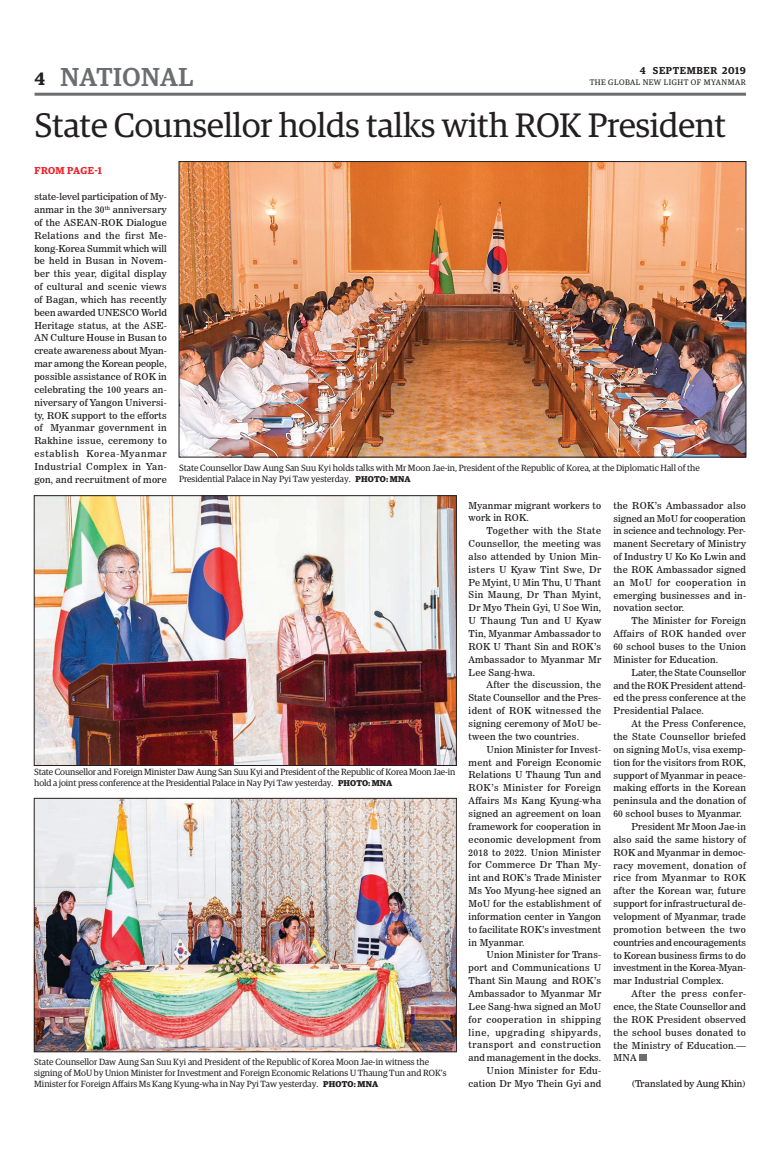
<style>
.page{position:relative;width:773px;height:1152px;background:#fff}
.page>*{position:absolute;margin:0;border:0;box-sizing:border-box;transform-origin:0 0}
.t1{font:34px "Guardian Egyp";color:#231f20}
.t2{font:500 26px "Guardian Egyp";letter-spacing:.02em;color:#6c6d70}
.t3{font:600 18px "Guardian Egyp";color:#231f20}
.t4{font:600 10px "Guardian Egyp";letter-spacing:.06em;color:#231f20}
.t5{font:600 10px "Guardian Egyp";letter-spacing:.03em;color:#ee1d23}
.t6{font:9.5px/12.9px "News 706 BT Roman C";letter-spacing:.02em;color:#231f20;text-align:justify}
.t7{font:9.5px "News 706 BT Roman C";letter-spacing:-.005em;color:#231f20}
.t8{font:9.5px "News 706 BT Roman C";color:#231f20}
.t9{font:9.5px "News 706 BT Roman C";letter-spacing:.045em;color:#231f20}
.t10{font:9.5px "News 706 BT Roman C";letter-spacing:.04em;color:#231f20}
.t11{font:9.5px "News 706 BT Roman C";letter-spacing:.055em;color:#231f20}
.t12{font:9px/10.8px "Guardian Egyp";color:#231f20}
.t13{font:8px "Guardian Egyp";letter-spacing:.06em;color:#231f20}
.s1{font-weight:700;font-size:8.5px}
</style>
<div class="page">
<hr style="left:35px;top:93px;width:711px;height:3px;background:#6c6d70">
<img style="left:181px;top:163px;width:563px;height:292px">
<div style="left:179px;top:161px;width:567px;height:296px;border:1px solid #231f20"></div>
<img style="left:36px;top:800px;width:418px;height:250px">
<div style="left:34px;top:798px;width:422px;height:254px;border:1px solid #231f20"></div>
<img style="left:36px;top:498px;width:418px;height:266px">
<div style="left:34px;top:496px;width:422px;height:270px;border:1px solid #231f20"></div>
<div style="left:639px;top:1055px;width:7px;height:6px;background:#6c6d70"></div>
<p class="t4" style="left:639px;top:63px;width:107px">4 SEPTEMBER 2019</p>
<h2 class="t2" style="left:61px;top:59px;width:134px">NATIONAL</h2>
<p class="t13" style="left:589px;top:77px;width:158px">THE GLOBAL NEW LIGHT OF MYANMAR</p>
<h1 class="t1" style="left:35px;top:102px;width:693px">State Counsellor holds talks with ROK President</h1>
<p class="t5" style="left:34px;top:164px;width:69px">FROM PAGE-1</p>
<p class="t6" style="left:34px;top:190px;width:134px">state-level participation of My&shy;anmar in the 30<sup>th</sup> anniversary of the ASEAN-ROK Dialogue Relations and the first Me&shy;kong-Korea Summit which will be held in Busan in Novem&shy;ber this year, digital display of cultural and scenic views of Bagan, which has recently been awarded UNESCO World Heritage status, at the ASE-AN Culture House in Busan to create awareness about Myan&shy;mar among the Korean people, possible assistance of ROK in celebrating the 100 years an&shy;niversary of Yangon Universi&shy;ty, ROK support to the efforts of Myanmar government in Rakhine issue, ceremony to establish Korea-Myanmar Industrial Complex in Yan&shy;gon, and recruitment of more</p>
<p class="t6" style="left:468px;top:499px;width:134px">Myanmar migrant workers to work in ROK.</p>
<p class="t6" style="left:468px;top:524px;width:134px;text-indent:18px">Together with the State Counsellor, the meeting was also attended by Union Min&shy;isters U Kyaw Tint Swe, Dr Pe Myint, U Min Thu, U Thant Sin Maung, Dr Than Myint, Dr Myo Thein Gyi, U Soe Win, U Thaung Tun and U Kyaw Tin, Myanmar Ambassador to ROK U Thant Sin and ROK’s Ambassador to Myanmar Mr Lee Sang-hwa.</p>
<p class="t6" style="left:468px;top:679px;width:134px;text-indent:18px">After the discussion, the State Counsellor and the Pres&shy;ident of ROK witnessed the signing ceremony of MoU be&shy;tween the two countries.</p>
<p class="t6" style="left:468px;top:743px;width:134px;text-indent:18px">Union Minister for Invest&shy;ment and Foreign Economic Relations U Thaung Tun and ROK’s Minister for Foreign Affairs Ms Kang Kyung-wha signed an agreement on loan framework for cooperation in economic development from 2018 to 2022. Union Minister for Commerce Dr Than My&shy;int and ROK’s Trade Minister Ms Yoo Myung-hee signed an MoU for the establishment of information center in Yangon to facilitate ROK’s investment in Myanmar.</p>
<p class="t6" style="left:468px;top:948px;width:134px;text-align:right">Union Minister for Trans&shy;port and Communications U<br>Thant Sin Maung and ROK’s<br>Ambassador to Myanmar Mr<br>Lee Sang-hwa signed an MoU for cooperation in shipping line, upgrading shipyards, transport and construction and management in the docks.<br>Union Minister for Edu&shy;cation Dr Myo Thein Gyi and</p>
<h3 class="t3" style="left:35px;top:65px;width:12px">4</h3>
<p class="t12" style="left:179px;top:462px;width:522px">State Counsellor Daw Aung San Suu Kyi holds talks with Mr Moon Jae-in, President of the Republic of Korea, at the Diplomatic Hall of the<br>Presidential Palace in Nay Pyi Taw yesterday. <span class="s1">PHOTO: MNA</span></p>
<p class="t6" style="left:613px;top:499px;width:134px">the ROK’s Ambassador also signed an MoU for cooperation in science and technology. Per&shy;manent Secretary of Ministry of Industry U Ko Ko Lwin and the ROK Ambassador signed an MoU for cooperation in emerging businesses and in&shy;novation sector.</p>
<p class="t6" style="left:613px;top:614px;width:134px;text-indent:18px">The Minister for Foreign Affairs of ROK handed over 60 school buses to the Union Minister for Education.</p>
<p class="t6" style="left:613px;top:666px;width:134px;text-indent:18px">Later, the State Counsellor and the ROK President attend&shy;ed the press conference at the Presidential Palace.</p>
<p class="t6" style="left:631px;top:717px;width:116px">At the Press Conference,</p>
<p class="t6" style="left:613px;top:730px;width:134px">the State Counsellor briefed</p>
<p class="t6" style="left:613px;top:743px;width:134px">on signing MoUs, visa exemp-</p>
<p class="t6" style="left:613px;top:756px;width:134px">tion for the visitors from ROK,</p>
<p class="t6" style="left:613px;top:769px;width:134px">support of Myanmar in peace-</p>
<p class="t6" style="left:613px;top:782px;width:134px">making efforts in the Korean</p>
<p class="t6" style="left:613px;top:794px;width:134px">peninsula and the donation of</p>
<p class="t6" style="left:613px;top:807px;width:130px">60 school buses to Myanmar.</p>
<p class="t6" style="left:631px;top:820px;width:116px">President Mr Moon Jae-in</p>
<p class="t6" style="left:613px;top:833px;width:134px">also said the same history of</p>
<p class="t6" style="left:613px;top:846px;width:134px">ROK and Myanmar in democ-</p>
<p class="t6" style="left:613px;top:859px;width:134px">racy movement, donation of</p>
<p class="t10" style="left:613px;top:872px;width:134px">rice from Myanmar to ROK</p>
<p class="t6" style="left:613px;top:884px;width:134px">after the Korean war, future</p>
<p class="t6" style="left:613px;top:897px;width:134px">support for infrastructural de-</p>
<p class="t6" style="left:613px;top:910px;width:134px">velopment of Myanmar, trade</p>
<p class="t9" style="left:613px;top:924px;width:134px">promotion between the two</p>
<p class="t7" style="left:613px;top:937px;width:134px">countries and encouragements</p>
<p class="t6" style="left:613px;top:949px;width:134px">to Korean business firms to do</p>
<p class="t8" style="left:613px;top:962px;width:134px">investment in the Korea-Myan-</p>
<p class="t6" style="left:613px;top:974px;width:112px">mar Industrial Complex.</p>
<p class="t11" style="left:631px;top:988px;width:116px">After the press confer-</p>
<p class="t6" style="left:613px;top:1000px;width:134px">ence, the State Counsellor and</p>
<p class="t6" style="left:613px;top:1013px;width:134px">the ROK President observed</p>
<p class="t6" style="left:613px;top:1026px;width:134px">the school buses donated to</p>
<p class="t6" style="left:613px;top:1039px;width:134px">the Ministry of Education.—</p>
<p class="t6" style="left:613px;top:1051px;width:25px">MNA</p>
<p class="t6" style="left:631px;top:1077px;width:116px">(Translated by Aung Khin)</p>
<p class="t12" style="left:34px;top:766px;width:423px">State Counsellor and Foreign Minister Daw Aung San Suu Kyi and President of the Republic of Korea Moon Jae-in hold a joint press conference at the Presidential Palace in Nay Pyi Taw yesterday. <span class="s1">PHOTO: MNA</span></p>
<p class="t12" style="left:34px;top:1056px;width:414px">State Counsellor Daw Aung San Suu Kyi and President of the Republic of Korea Moon Jae-in witness the signing of MoU by Union Minister for Investment and Foreign Economic Relations U Thaung Tun and ROK’s<br>Minister for Foreign Affairs Ms Kang Kyung-wha in Nay Pyi Taw yesterday. <span class="s1">PHOTO: MNA</span></p>
</div>
